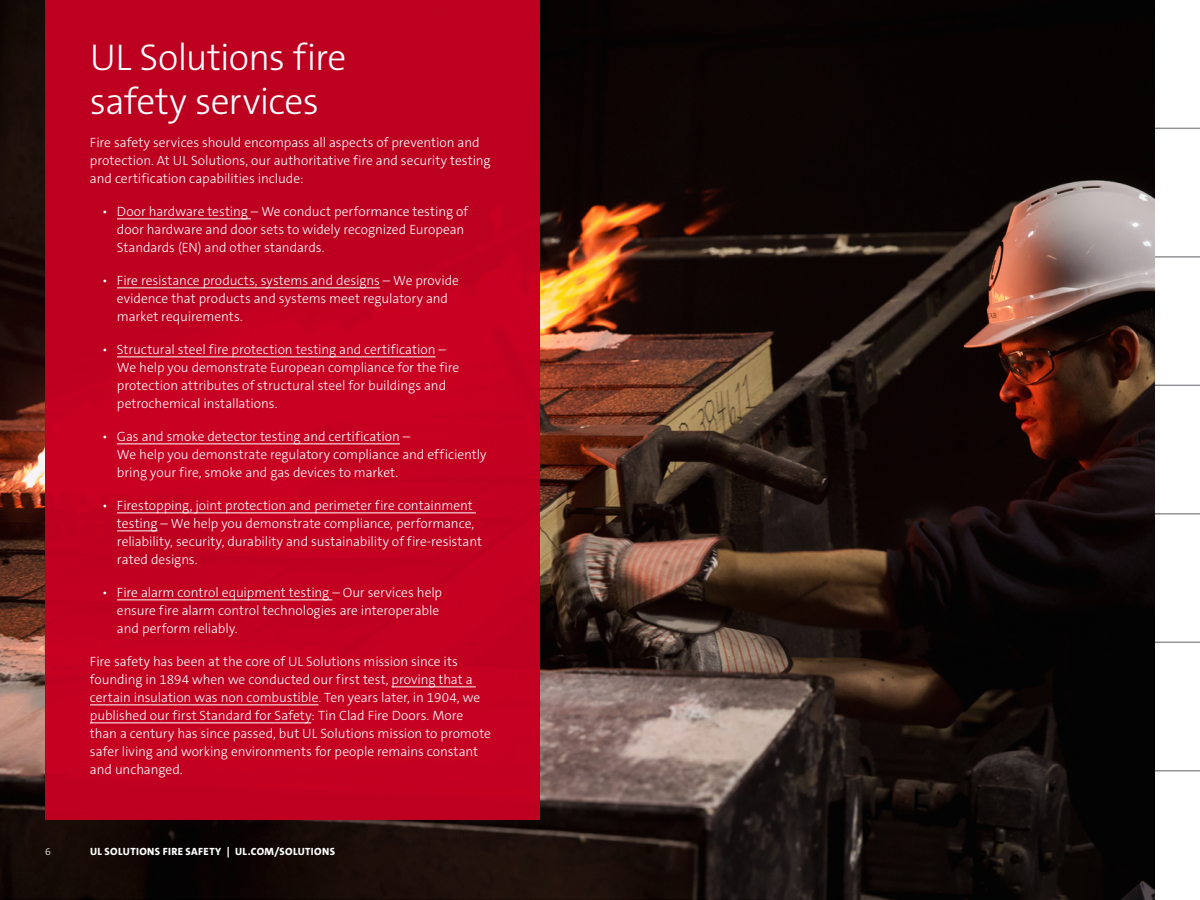
<style>
.page{position:relative;width:1200px;height:900px;background:#fff}
.page>*{position:absolute;margin:0;border:0;box-sizing:border-box;transform-origin:0 0}
.t1{font:300 37.5px/43.5px "The Sans C5";letter-spacing:-.02em;color:#fff}
.t2{font:300 13.5px/18px "The Sans C5";letter-spacing:-.005em;color:#fff}
.t3{font:800 10.5px "The Sans C5";letter-spacing:.04em;color:#fff}
.t4{font:300 10.5px "The Sans C5";color:#fff}
</style>
<div class="page">
<img style="left:0;top:0;width:1155px;height:900px">
<hr style="left:1155px;top:128px;width:45px;height:1px;background:#939598">
<hr style="left:1155px;top:256px;width:45px;height:2px;background:#939598">
<hr style="left:1155px;top:385px;width:45px;height:1px;background:#939598">
<hr style="left:1155px;top:513px;width:45px;height:2px;background:#939598">
<hr style="left:1155px;top:642px;width:45px;height:1px;background:#939598">
<hr style="left:1155px;top:770px;width:45px;height:2px;background:#939598">
<div style="left:45px;top:0;width:495px;height:820px;background:#c10020"></div>
<hr style="left:117px;top:219px;width:134px;height:1px;background:#fff">
<hr style="left:117px;top:288px;width:263px;height:1px;background:#fff">
<hr style="left:117px;top:357px;width:319px;height:1px;background:#fff">
<hr style="left:117px;top:444px;width:283px;height:1px;background:#fff">
<hr style="left:117px;top:513px;width:359px;height:1px;background:#fff">
<hr style="left:117px;top:531px;width:41px;height:1px;background:#fff">
<hr style="left:117px;top:600px;width:215px;height:1px;background:#fff">
<hr style="left:392px;top:687px;width:84px;height:1px;background:#fff">
<hr style="left:90px;top:705px;width:229px;height:1px;background:#fff">
<hr style="left:90px;top:723px;width:221px;height:1px;background:#fff">
<h1 class="t1" style="left:90px;top:36px;width:258px">UL Solutions fire safety services</h1>
<p class="t2" style="left:90px;top:133px;width:402px">Fire safety services should encompass all aspects of prevention and protection. At UL Solutions, our authoritative fire and security testing and certification capabilities include:</p>
<p class="t2" style="left:117px;top:202px;width:353px;text-indent:-15px">• Door hardware testing – We conduct performance testing of door hardware and door sets to widely recognized European<br>Standards (EN) and other standards.</p>
<p class="t2" style="left:117px;top:271px;width:344px;text-indent:-15px">• Fire resistance products, systems and designs – We provide evidence that products and systems meet regulatory and market requirements.</p>
<p class="t2" style="left:117px;top:340px;width:344px;text-indent:-15px">• Structural steel fire protection testing and certification – We help you demonstrate European compliance for the fire protection attributes of structural steel for buildings and petrochemical installations.</p>
<p class="t2" style="left:117px;top:427px;width:371px;text-indent:-15px">• Gas and smoke detector testing and certification –<br>We help you demonstrate regulatory compliance and efficiently bring your fire, smoke and gas devices to market.</p>
<p class="t2" style="left:117px;top:496px;width:367px;text-indent:-15px">• Firestopping, joint protection and perimeter fire containment testing – We help you demonstrate compliance, performance, reliability, security, durability and sustainability of fire-resistant rated designs.</p>
<p class="t2" style="left:117px;top:583px;width:327px;text-indent:-15px">• Fire alarm control equipment testing – Our services help ensure fire alarm control technologies are interoperable and perform reliably.</p>
<p class="t2" style="left:90px;top:652px;width:403px">Fire safety has been at the core of UL Solutions mission since its founding in 1894 when we conducted our first test, proving that a certain insulation was non combustible. Ten years later, in 1904, we published our first Standard for Safety: Tin Clad Fire Doors. More than a century has since passed, but UL Solutions mission to promote safer living and working environments for people remains constant and unchanged.</p>
<p class="t4" style="left:45px;top:845px;width:7px">6</p>
<p class="t3" style="left:90px;top:845px;width:247px">UL SOLUTIONS FIRE SAFETY | UL.COM/SOLUTIONS</p>
</div>
